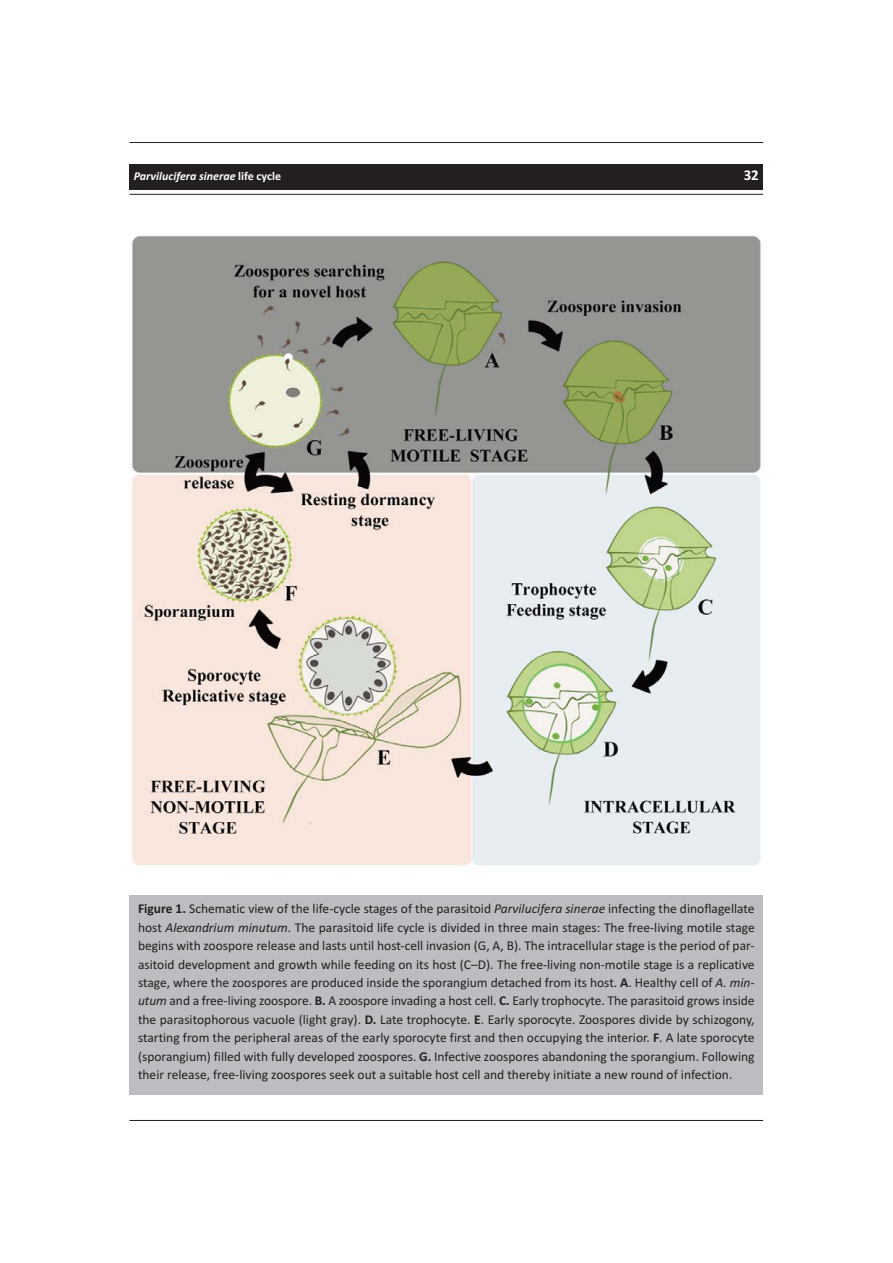
<style>
.page{position:relative;width:893px;height:1263px;background:#fff}
.page>*{position:absolute;margin:0;border:0;box-sizing:border-box;transform-origin:0 0}
.t1{font:700 15px "Calibri";color:#fff}
.t2{font:13.5px/18.5px "Calibri";color:#231f20;text-align:justify}
.t3{font:italic 700 12px "Calibri";color:#fff}
.s1{font-style:normal}
.s2{font-weight:700}
.s3{font-style:italic}
</style>
<div class="page">
<div style="left:129px;top:165px;width:634px;height:25px;background:#231f20"></div>
<hr style="left:129px;top:142px;width:634px;height:1px;background:#231f20">
<hr style="left:129px;top:1120px;width:634px;height:1px;background:#231f20">
<hr style="left:129px;top:194px;width:634px;height:1px;background:#231f20">
<div style="left:129px;top:895px;width:634px;height:200px;background:#bbbdc0"></div>
<img style="left:132px;top:235px;width:629px;height:631px">
<p class="t3" style="left:134px;top:169px;width:149px">Parvilucifera sinerae <span class="s1">life cycle</span></p>
<p class="t1" style="left:744px;top:171px;width:17px">32</p>
<p class="t2" style="left:138px;top:901px;width:618px"><span class="s2">Figure 1.</span> Schematic view of the life-cycle stages of the parasitoid <span class="s3">Parvilucifera sinerae</span> infecting the dinoflagellate host <span class="s3">Alexandrium minutum</span>. The parasitoid life cycle is divided in three main stages: The free-living motile stage begins with zoospore release and lasts until host-cell invasion (G, A, B). The intracellular stage is the period of par&shy;asitoid development and growth while feeding on its host (C–D). The free-living non-motile stage is a replicative stage, where the zoospores are produced inside the sporangium detached from its host. <span class="s2">A</span>. Healthy cell of <span class="s3">A. min&shy;utum</span> and a free-living zoospore. <span class="s2">B.</span> A zoospore invading a host cell. <span class="s2">C.</span> Early trophocyte. The parasitoid grows inside the parasitophorous vacuole (light gray). <span class="s2">D.</span> Late trophocyte. <span class="s2">E</span>. Early sporocyte. Zoospores divide by schizogony, starting from the peripheral areas of the early sporocyte first and then occupying the interior. <span class="s2">F</span>. A late sporocyte (sporangium) filled with fully developed zoospores. <span class="s2">G.</span> Infective zoospores abandoning the sporangium. Following their release, free-living zoospores seek out a suitable host cell and thereby initiate a new round of infection.</p>
</div>
